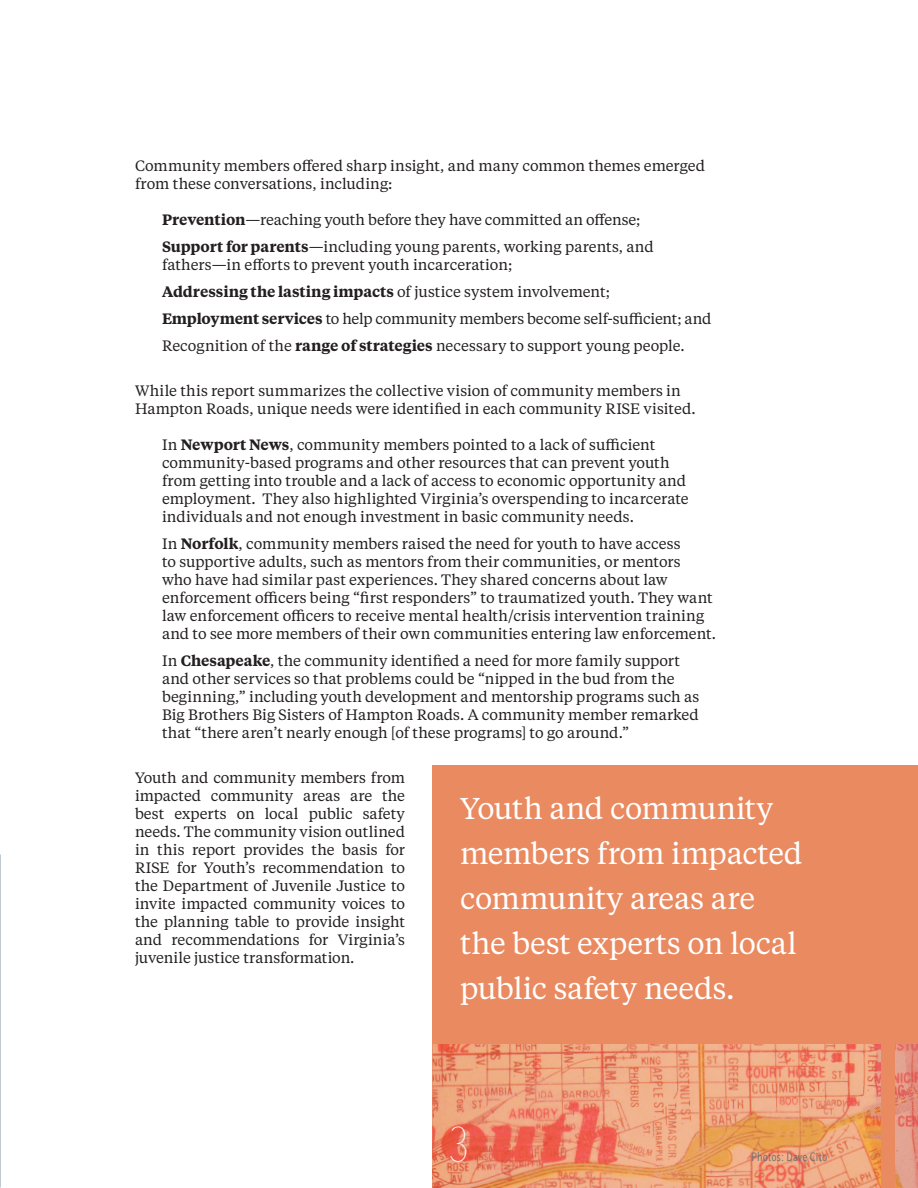
<style>
.page{position:relative;width:918px;height:1188px;background:#fff}
.page>*{position:absolute;margin:0;border:0;box-sizing:border-box;transform-origin:0 0}
.t1{font:200 48px "Avenir Next Condensed";color:#fff}
.t2{font:30px/45px "Tiempos Text";letter-spacing:-.005em;color:#fff}
.t3{font:15px/18px "Tiempos Text";color:#231f20}
.t4{font:12px "Avenir Next Condensed";letter-spacing:.015em;color:#6c6d70}
.s1{font-weight:600}
</style>
<div class="page">
<div style="left:432px;top:765px;width:486px;height:423px;background:#ea8a60"></div>
<img style="left:432px;top:1044px;width:486px;height:144px">
<div style="left:881px;top:882px;width:14px;height:306px;background:#ea8a60"></div>
<p class="t3" style="left:135px;top:156px;width:572px">Community members offered sharp insight, and many common themes emerged from these conversations, including:</p>
<p class="t3" style="left:162px;top:206px;width:493px;line-height:27px"><span class="s1">Prevention</span>—reaching youth before they have committed an offense;<br><span class="s1">Support for parents</span>—including young parents, working parents, and</p>
<p class="t3" style="left:162px;top:251px;width:551px;line-height:27px">fathers—in efforts to prevent youth incarceration;<br><span class="s1">Addressing the lasting impacts</span> of justice system involvement;<br><span class="s1">Employment services</span> to help community members become self-sufficient; and Recognition of the <span class="s1">range of strategies</span> necessary to support young people.</p>
<p class="t3" style="left:135px;top:381px;width:562px">While this report summarizes the collective vision of community members in<br>Hampton Roads, unique needs were identified in each community RISE visited.</p>
<p class="t3" style="left:162px;top:435px;width:528px">In <span class="s1">Newport News</span>, community members pointed to a lack of sufficient community-based programs and other resources that can prevent youth from getting into trouble and a lack of access to economic opportunity and employment. They also highlighted Virginia’s overspending to incarcerate individuals and not enough investment in basic community needs.</p>
<p class="t3" style="left:162px;top:534px;width:556px">In <span class="s1">Norfolk</span>, community members raised the need for youth to have access<br>to supportive adults, such as mentors from their communities, or mentors<br>who have had similar past experiences. They shared concerns about law enforcement officers being “first responders” to traumatized youth. They want law enforcement officers to receive mental health/crisis intervention training and to see more members of their own communities entering law enforcement.</p>
<p class="t3" style="left:162px;top:651px;width:539px">In <span class="s1">Chesapeake</span>, the community identified a need for more family support and other services so that problems could be “nipped in the bud from the beginning,” including youth development and mentorship programs such as Big Brothers Big Sisters of Hampton Roads. A community member remarked that “there aren’t nearly enough [of these programs] to go around.”</p>
<p class="t3" style="left:135px;top:768px;width:272px;text-align:justify">Youth and community members from impacted community areas are the best experts on local public safety needs. The community vision outlined in this report provides the basis for RISE for Youth’s recommendation to the Department of Juvenile Justice to invite impacted community voices to the planning table to provide insight and recommendations for Virginia’s juvenile justice transformation.</p>
<h2 class="t2" style="left:460px;top:785px;width:344px">Youth and community members from impacted community areas are the best experts on local public safety needs.</h2>
<h1 class="t1" style="left:448px;top:1116px;width:23px">3</h1>
<p class="t4" style="left:751px;top:1147px;width:77px">Photos: Dave Cito</p>
</div>
